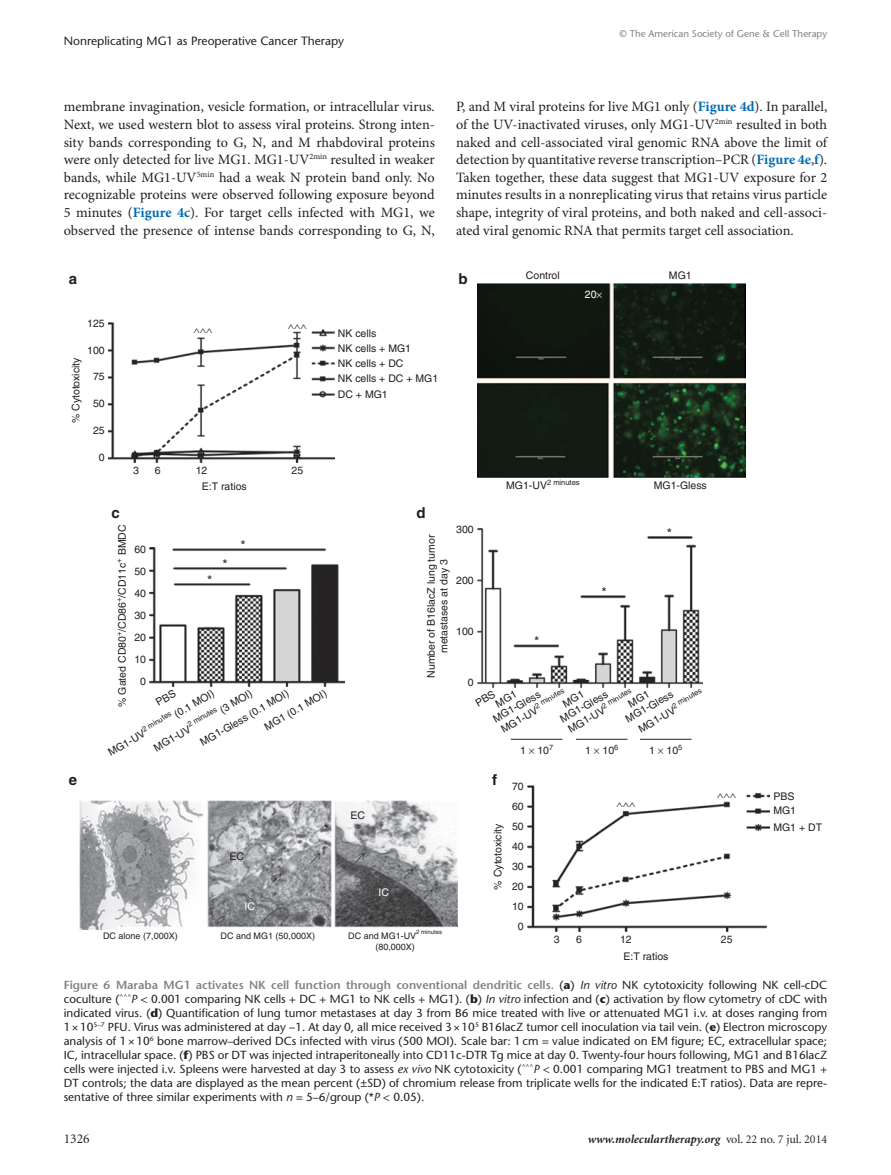
<style>
.page{position:relative;width:891px;height:1175px;background:#fff}
.page>*{position:absolute;margin:0;border:0;box-sizing:border-box;transform-origin:0 0}
.t1{font:700 15px "Helvetica";color:#231f20}
.t2{font:14.25px/17.7px "Minion Pro";color:#231f20;text-align:justify}
.t3{font:13.5px "Helvetica";color:#231f20}
.t4{font:13.5px "Minion";color:#231f20}
.t5{font:12px "Stone Sans";color:#231f20}
.t6{font:italic 700 12px "Minion";color:#231f20}
.t7{font:11.7px/14.1px "Stone Sans";color:#231f20;text-align:justify}
.t8{font:600 11.7px "ITC Stone Sans";color:#808285}
.t9{font:10.5px/15.3px "Helvetica";color:#231f20}
.t10{font:10.5px "Symbol";color:#231f20}
.t11{font:10.5px "Helvetica";color:#fff}
.t12{font:9.75px "Stone Sans";color:#808285}
.t13{font:9px "Helvetica";color:#231f20}
.t14{font:7.5px "Helvetica";color:#231f20}
.t15{font:6px "Helvetica";color:#231f20}
.s1{font-weight:700;color:#006cb3}
.s2{font-size:10.5px}
.s3{font-family:"Stone Sans";font-weight:400;color:#231f20}
.s4{font-family:"Stone Sans";font-weight:700;color:#231f20}
.s5{font-family:"Stone Sans";font-weight:400;font-style:italic;color:#231f20}
.s6{font-style:italic}
.s7{font-weight:700}
.s8{font-weight:400;font-style:normal}
</style>
<div class="page">
<img style="left:477px;top:284px;width:269px;height:193px">
<img style="left:108px;top:322px;width:227px;height:140px">
<img style="left:149px;top:548px;width:195px;height:138px">
<img style="left:477px;top:529px;width:226px;height:158px">
<img style="left:80px;top:801px;width:378px;height:129px">
<img style="left:528px;top:785px;width:242px;height:146px">
<hr style="left:511px;top:739px;width:51px;height:1px;background:#231f20">
<hr style="left:576px;top:739px;width:52px;height:1px;background:#231f20">
<hr style="left:640px;top:739px;width:52px;height:1px;background:#231f20">
<svg style="left:597px;top:292px;width:5px;height:6px"></svg>
<p class="t5" style="left:64px;top:34px;width:282px">Nonreplicating MG1 as Preoperative Cancer Therapy</p>
<p class="t12" style="left:620px;top:28px;width:209px">© The American Society of Gene &amp; Cell Therapy</p>
<p class="t2" style="left:64px;top:98px;width:373px">membrane invagination, vesicle formation, or intracellular virus.<br>Next, we used western blot to assess viral proteins. Strong inten&shy;sity bands corresponding to G, N, and M rhabdoviral proteins were only detected for live MG1. MG1-UV<sup>2min</sup> resulted in weaker bands, while MG1-UV<sup>5min</sup> had a weak N protein band only. No recognizable proteins were observed following exposure beyond 5 minutes (<span class="s1">Figure 4c</span>). For target cells infected with MG1, we observed the presence of intense bands corresponding to G, N,</p>
<p class="t2" style="left:456px;top:98px;width:373px">P, and M viral proteins for live MG1 only (<span class="s1">Figure 4d</span>). In parallel, of the UV-inactivated viruses, only MG1-UV<sup>2min</sup> resulted in both naked and cell-associated viral genomic RNA above the limit of detection by quantitative reverse transcription–PCR (<span class="s1">Figure 4e</span>,<span class="s1">f</span>).<br>Taken together, these data suggest that MG1-UV exposure for 2 minutes results in a nonreplicating virus that retains virus particle shape, integrity of viral proteins, and both naked and cell-associ&shy;ated viral genomic RNA that permits target cell association.</p>
<p class="t1" style="left:69px;top:269px;width:10px">a</p>
<p class="t9" style="left:87px;top:315px;width:19px">125</p>
<p class="t9" style="left:87px;top:342px;width:19px">100</p>
<p class="t9" style="left:68px;top:423px;width:67px;rotate:-90deg">% Cytotoxicity</p>
<p class="t9" style="left:93px;top:369px;width:13px">75</p>
<p class="t9" style="left:93px;top:396px;width:13px">50</p>
<p class="t9" style="left:93px;top:423px;width:13px">25</p>
<p class="t9" style="left:99px;top:449px;width:7px">0</p>
<p class="t1" style="left:111px;top:503px;width:10px">c</p>
<p class="t10" style="left:193px;top:323px;width:20px">∧∧∧</p>
<p class="t10" style="left:288px;top:318px;width:20px">∧∧∧</p>
<p class="t9" style="left:133px;top:462px;width:7px">3</p>
<p class="t9" style="left:155px;top:462px;width:7px">6</p>
<p class="t9" style="left:202px;top:462px;width:46px;line-height:16.2px;text-indent:-6px">12<br>E:T ratios</p>
<p class="t9" style="left:292px;top:462px;width:13px">25</p>
<p class="t9" style="left:115px;top:707px;width:184px;rotate:-90deg">% Gated CD80<sup>+</sup>/CD86<sup>+</sup>/CD11c<sup>+</sup> BMDC</p>
<p class="t3" style="left:240px;top:537px;width:7px">*</p>
<p class="t9" style="left:134px;top:541px;width:13px">60</p>
<p class="t3" style="left:223px;top:556px;width:7px">*</p>
<p class="t9" style="left:134px;top:563px;width:13px">50</p>
<p class="t3" style="left:207px;top:572px;width:7px">*</p>
<p class="t9" style="left:134px;top:585px;width:13px">40</p>
<p class="t9" style="left:134px;top:607px;width:13px">30</p>
<p class="t9" style="left:134px;top:629px;width:13px">20</p>
<p class="t9" style="left:134px;top:652px;width:13px">10</p>
<p class="t9" style="left:140px;top:674px;width:7px">0</p>
<p class="t9" style="left:262px;top:721px;width:72px;rotate:-30deg">MG1 (0.1 MOI)</p>
<p class="t9" style="left:105px;top:746px;width:122px;rotate:-30deg">MG1-UV<sup>2</sup> <sup>minutes</sup> (0.1 MOI)</p>
<p class="t9" style="left:151px;top:741px;width:113px;rotate:-30deg">MG1-UV<sup>2</sup> <sup>minutes</sup> (3 MOI)</p>
<p class="t9" style="left:197px;top:736px;width:102px;rotate:-30deg">MG1-Gless (0.1 MOI)</p>
<p class="t9" style="left:338px;top:325px;width:102px">NK cells<br>NK cells + MG1<br>NK cells + DC<br>NK cells + DC + MG1</p>
<p class="t9" style="left:338px;top:386px;width:51px">DC + MG1</p>
<p class="t1" style="left:459px;top:269px;width:11px">b</p>
<p class="t1" style="left:416px;top:503px;width:11px">d</p>
<p class="t9" style="left:456px;top:522px;width:19px">300</p>
<p class="t9" style="left:425px;top:678px;width:144px;line-height:12.6px;text-align:center;rotate:-90deg">Number of B16lacZ lung tumor metastases at day 3</p>
<p class="t9" style="left:456px;top:573px;width:19px">200</p>
<p class="t9" style="left:456px;top:623px;width:19px">100</p>
<p class="t9" style="left:468px;top:674px;width:7px">0</p>
<p class="t9" style="left:526px;top:268px;width:35px">Control</p>
<p class="t9" style="left:669px;top:268px;width:24px">MG1</p>
<p class="t11" style="left:585px;top:288px;width:13px">20</p>
<p class="t14" style="left:506px;top:477px;width:75px"><span class="s2">MG1-UV</span>2 minutes</p>
<p class="t3" style="left:534px;top:633px;width:7px">*</p>
<p class="t3" style="left:601px;top:584px;width:7px">*</p>
<p class="t9" style="left:654px;top:478px;width:55px">MG1-Gless</p>
<p class="t3" style="left:667px;top:525px;width:7px">*</p>
<p class="t14" style="left:498px;top:723px;width:75px;rotate:-30deg"><span class="s2">MG1-UV</span>2 minutes</p>
<p class="t14" style="left:565px;top:723px;width:75px;rotate:-30deg"><span class="s2">MG1-UV</span>2 minutes</p>
<p class="t14" style="left:635px;top:723px;width:75px;rotate:-30deg"><span class="s2">MG1-UV</span>2 minutes</p>
<p class="t9" style="left:488px;top:690px;width:24px;line-height:10.8px;text-indent:-17px;rotate:-30deg">PBS<br>MG1</p>
<p class="t9" style="left:552px;top:704px;width:55px;line-height:11.9px;text-indent:10px;rotate:-30deg">MG1<br>MG1-Gless</p>
<p class="t9" style="left:618px;top:704px;width:55px;line-height:11.9px;text-indent:10px;rotate:-30deg">MG1<br>MG1-Gless</p>
<p class="t9" style="left:490px;top:713px;width:55px;rotate:-30deg">MG1-Gless</p>
<p class="t9" style="left:520px;top:743px;width:35px">1 10<sup>7</sup></p>
<p class="t9" style="left:585px;top:743px;width:35px">1 10<sup>6</sup></p>
<p class="t9" style="left:649px;top:743px;width:35px">1 10<sup>5</sup></p>
<p class="t1" style="left:69px;top:770px;width:10px">e</p>
<p class="t1" style="left:492px;top:770px;width:6px">f</p>
<p class="t9" style="left:230px;top:849px;width:16px">EC</p>
<p class="t11" style="left:245px;top:900px;width:12px">IC</p>
<p class="t13" style="left:103px;top:930px;width:76px">DC alone (7,000X)</p>
<p class="t13" style="left:221px;top:930px;width:96px">DC and MG1 (50,000X)</p>
<p class="t9" style="left:351px;top:808px;width:16px">EC</p>
<p class="t11" style="left:379px;top:886px;width:12px">IC</p>
<p class="t13" style="left:348px;top:930px;width:70px">DC and MG1-UV</p>
<p class="t15" style="left:416px;top:928px;width:28px">2 minutes</p>
<p class="t13" style="left:375px;top:941px;width:41px">(80,000X)</p>
<p class="t9" style="left:490px;top:889px;width:67px;rotate:-90deg">% Cytotoxicity</p>
<p class="t9" style="left:512px;top:778px;width:13px">70</p>
<p class="t9" style="left:512px;top:798px;width:13px">60</p>
<p class="t9" style="left:512px;top:818px;width:13px">50</p>
<p class="t9" style="left:512px;top:838px;width:13px">40</p>
<p class="t9" style="left:512px;top:858px;width:13px">30</p>
<p class="t9" style="left:512px;top:878px;width:13px">20</p>
<p class="t9" style="left:512px;top:898px;width:13px">10</p>
<p class="t9" style="left:518px;top:918px;width:7px">0</p>
<p class="t10" style="left:616px;top:796px;width:20px">∧∧∧</p>
<p class="t10" style="left:717px;top:787px;width:20px">∧∧∧</p>
<p class="t9" style="left:554px;top:931px;width:7px">3</p>
<p class="t9" style="left:576px;top:931px;width:7px">6</p>
<p class="t9" style="left:620px;top:931px;width:13px">12</p>
<p class="t9" style="left:721px;top:931px;width:13px">25</p>
<p class="t9" style="left:624px;top:948px;width:46px">E:T ratios</p>
<p class="t9" style="left:773px;top:788px;width:24px;line-height:14.5px">PBS<br>MG1</p>
<p class="t9" style="left:773px;top:819px;width:50px">MG1 + DT</p>
<p class="t8" style="left:64px;top:977px;width:765px">Figure 6 Maraba MG1 activates NK cell function through conventional dendritic cells. <span class="s3">(</span><span class="s4">a</span><span class="s3">)</span> <span class="s5">In vitro</span> <span class="s3">NK cytotoxicity following NK cell-cDC</span></p>
<p class="t7" style="left:64px;top:991px;width:765px">coculture (<sup>^^^</sup><span class="s6">P</span> &lt; 0.001 comparing NK cells + DC + MG1 to NK cells + MG1). (<span class="s7">b</span>) <span class="s6">In vitro</span> infection and (<span class="s7">c</span>) activation by flow cytometry of cDC with indicated virus. (<span class="s7">d</span>) Quantification of lung tumor metastases at day 3 from B6 mice treated with live or attenuated MG1 i.v. at doses ranging from 1×10<sup>5–7</sup> PFU. Virus was administered at day −1. At day 0, all mice received 3×10<sup>5</sup> B16lacZ tumor cell inoculation via tail vein. (<span class="s7">e</span>) Electron microscopy analysis of 1×10<sup>6</sup> bone marrow–derived DCs infected with virus (500 MOI). Scale bar: 1cm = value indicated on EM figure; EC, extracellular space; IC, intracellular space. (<span class="s7">f</span>) PBS or DT was injected intraperitoneally into CD11c-DTR Tg mice at day 0. Twenty-four hours following, MG1 and B16lacZ cells were injected i.v. Spleens were harvested at day 3 to assess <span class="s6">ex vivo</span> NK cytotoxicity (<sup>^^^</sup><span class="s6">P</span> &lt; 0.001 comparing MG1 treatment to PBS and MG1 + DT controls; the data are displayed as the mean percent (±SD) of chromium release from triplicate wells for the indicated E:T ratios). Data are repre&shy;sentative of three similar experiments with <span class="s6">n</span> = 5–6/group (*<span class="s6">P</span> &lt; 0.05).</p>
<p class="t4" style="left:64px;top:1132px;width:27px">1326</p>
<p class="t6" style="left:588px;top:1133px;width:241px">www.moleculartherapy.org <span class="s8">vol. 22 no. 7 jul. 2014</span></p>
</div>
